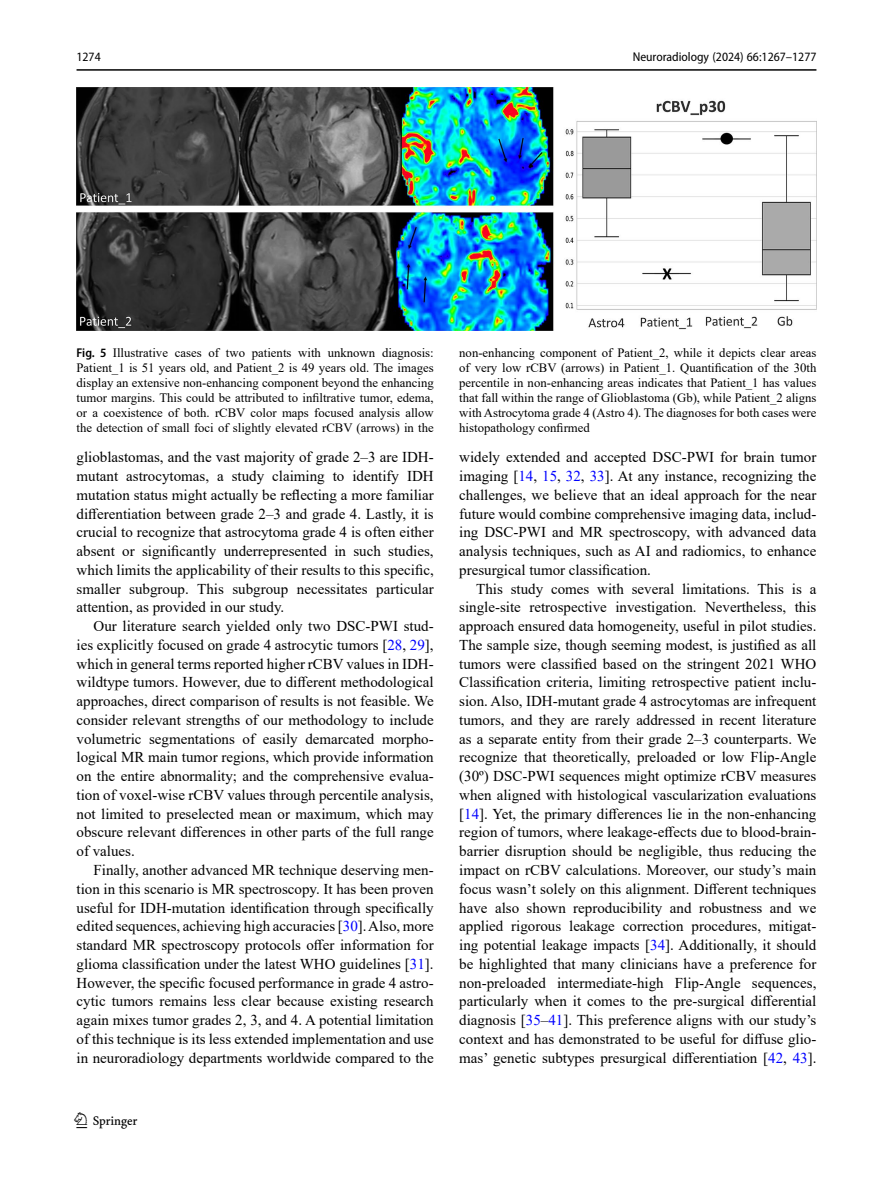
<style>
.page{position:relative;width:893px;height:1187px;background:#fff}
.page>*{position:absolute;margin:0;border:0;box-sizing:border-box;transform-origin:0 0}
.t1{font:22.5px "Springnew";color:#000}
.Body_Text_Indent{font:15px/18.8px "Times New Roman";color:#000;text-align:justify}
.Figure_Caption{font:12.75px/15px "Times New Roman";color:#000;text-align:justify}
.t2{font:semi-condensed 12.75px "Myriad Pro";color:#000}
.s1{font-family:"Myriad Pro";font-weight:600;font-stretch:semi-condensed}
.s2{color:#00f}
</style>
<div class="page">
<hr style="left:77px;top:69px;width:739px;height:2px;background:#000">
<img style="left:77px;top:87px;width:739px;height:243px">
<p class="t2" style="left:77px;top:49px;width:26px">1274</p>
<p class="t2" style="left:633px;top:49px;width:185px">Neuroradiology (2024) 66:1267–1277</p>
<p class="Figure_Caption" style="left:77px;top:345px;width:359px"><span class="s1">Fig. 5</span> Illustrative cases of two patients with unknown diagnosis:<br>Patient_1 is 51 years old, and Patient_2 is 49 years old. The images display an extensive non-enhancing component beyond the enhancing tumor margins. This could be attributed to infiltrative tumor, edema, or a coexistence of both. rCBV color maps focused analysis allow the detection of small foci of slightly elevated rCBV (arrows) in the</p>
<p class="Figure_Caption" style="left:459px;top:345px;width:359px">non-enhancing component of Patient_2, while it depicts clear areas of very low rCBV (arrows) in Patient_1. Quantification of the 30th percentile in non-enhancing areas indicates that Patient_1 has values that fall within the range of Glioblastoma (Gb), while Patient_2 aligns with Astrocytoma grade 4 (Astro 4). The diagnoses for both cases were histopathology confirmed</p>
<p class="Body_Text_Indent" style="left:77px;top:447px;width:359px">glioblastomas, and the vast majority of grade 2–3 are IDH&shy;mutant astrocytomas, a study claiming to identify IDH mutation status might actually be reflecting a more familiar differentiation between grade 2–3 and grade 4. Lastly, it is crucial to recognize that astrocytoma grade 4 is often either absent or significantly underrepresented in such studies, which limits the applicability of their results to this specific, smaller subgroup. This subgroup necessitates particular attention, as provided in our study.</p>
<p class="Body_Text_Indent" style="left:77px;top:616px;width:359px;text-indent:17px">Our literature search yielded only two DSC-PWI stud&shy;ies explicitly focused on grade 4 astrocytic tumors [<span class="s2">28</span>, <span class="s2">29</span>], which in general terms reported higher rCBV values in IDH&shy;wildtype tumors. However, due to different methodological approaches, direct comparison of results is not feasible. We consider relevant strengths of our methodology to include volumetric segmentations of easily demarcated morpho&shy;logical MR main tumor regions, which provide information on the entire abnormality; and the comprehensive evalua&shy;tion of voxel-wise rCBV values through percentile analysis, not limited to preselected mean or maximum, which may obscure relevant differences in other parts of the full range of values.</p>
<p class="Body_Text_Indent" style="left:77px;top:860px;width:359px;text-indent:17px">Finally, another advanced MR technique deserving men&shy;tion in this scenario is MR spectroscopy. It has been proven useful for IDH-mutation identification through specifically edited sequences, achieving high accuracies [<span class="s2">30</span>]. Also, more standard MR spectroscopy protocols offer information for glioma classification under the latest WHO guidelines [<span class="s2">31</span>].<br>However, the specific focused performance in grade 4 astro&shy;cytic tumors remains less clear because existing research again mixes tumor grades 2, 3, and 4. A potential limitation of this technique is its less extended implementation and use in neuroradiology departments worldwide compared to the</p>
<h1 class="t1" style="left:77px;top:1107px;width:63px">1 3</h1>
<p class="Body_Text_Indent" style="left:459px;top:447px;width:359px">widely extended and accepted DSC-PWI for brain tumor imaging [<span class="s2">14</span>, <span class="s2">15</span>, <span class="s2">32</span>, <span class="s2">33</span>]. At any instance, recognizing the challenges, we believe that an ideal approach for the near future would combine comprehensive imaging data, includ&shy;ing DSC-PWI and MR spectroscopy, with advanced data analysis techniques, such as AI and radiomics, to enhance presurgical tumor classification.</p>
<p class="Body_Text_Indent" style="left:459px;top:578px;width:359px;text-indent:17px">This study comes with several limitations. This is a single-site retrospective investigation. Nevertheless, this approach ensured data homogeneity, useful in pilot studies.<br>The sample size, though seeming modest, is justified as all tumors were classified based on the stringent 2021 WHO Classification criteria, limiting retrospective patient inclu&shy;sion. Also, IDH-mutant grade 4 astrocytomas are infrequent tumors, and they are rarely addressed in recent literature as a separate entity from their grade 2–3 counterparts. We recognize that theoretically, preloaded or low Flip-Angle (30º) DSC-PWI sequences might optimize rCBV measures when aligned with histological vascularization evaluations [<span class="s2">14</span>]. Yet, the primary differences lie in the non-enhancing region of tumors, where leakage-effects due to blood-brain&shy;barrier disruption should be negligible, thus reducing the impact on rCBV calculations. Moreover, our study’s main focus wasn’t solely on this alignment. Different techniques have also shown reproducibility and robustness and we applied rigorous leakage correction procedures, mitigat&shy;ing potential leakage impacts [<span class="s2">34</span>]. Additionally, it should be highlighted that many clinicians have a preference for non-preloaded intermediate-high Flip-Angle sequences, particularly when it comes to the pre-surgical differential diagnosis [<span class="s2">35</span>–<span class="s2">41</span>]. This preference aligns with our study’s context and has demonstrated to be useful for diffuse glio&shy;mas’ genetic subtypes presurgical differentiation [<span class="s2">42</span>, <span class="s2">43</span>].</p>
</div>
